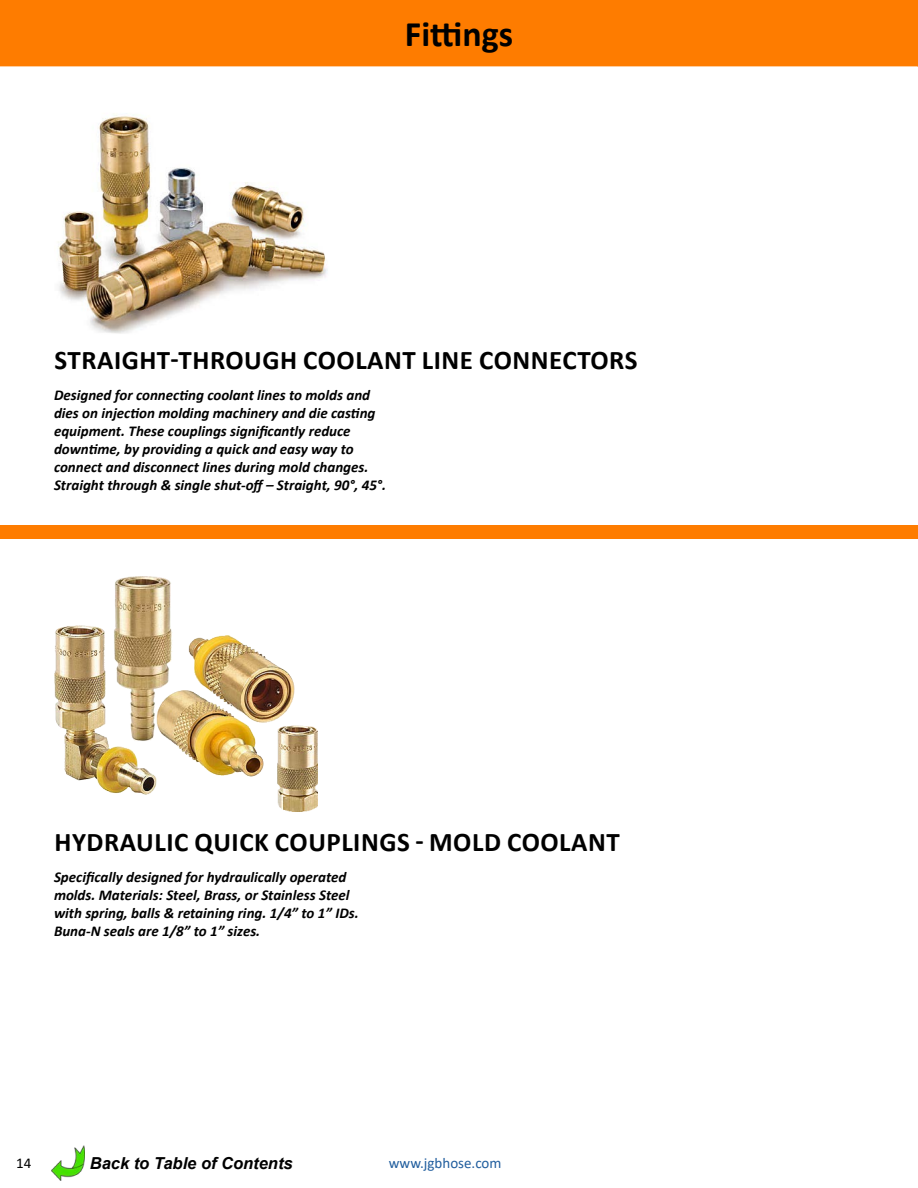
<style>
.page{position:relative;width:918px;height:1188px;background:#fff}
.page>*{position:absolute;margin:0;border:0;box-sizing:border-box;transform-origin:0 0}
.t1{font:700 36px "Calibri";color:#000}
.t2{font:700 27px "Calibri";letter-spacing:.02em;color:#000}
.t3{font:italic 700 16.5px "Arial";color:#000}
.t4{font:italic 700 15px/18px "Calibri";color:#000}
.t5{font:15px "Calibri";color:#215e9e}
.t6{font:15px "Calibri";color:#000}
</style>
<div class="page">
<div style="left:0;top:0;width:918px;height:66px;background:#fe7c00"></div>
<img style="left:54px;top:576px;width:264px;height:235px">
<img style="left:58px;top:115px;width:270px;height:219px">
<div style="left:0;top:525px;width:918px;height:13px;background:#fe7c00"></div>
<img style="left:51px;top:1146px;width:34px;height:34px">
<h1 class="t1" style="left:405px;top:9px;width:110px">Fittings</h1>
<h2 class="t2" style="left:55px;top:341px;width:584px">STRAIGHT-THROUGH COOLANT LINE CONNECTORS</h2>
<p class="t4" style="left:54px;top:385px;width:334px">Designed for connecting coolant lines to molds and dies on injection molding machinery and die casting equipment. These couplings significantly reduce downtime, by providing a quick and easy way to connect and disconnect lines during mold changes.<br>Straight through &amp; single shut-off – Straight, 90°, 45°.</p>
<h2 class="t2" style="left:55px;top:823px;width:567px">HYDRAULIC QUICK COUPLINGS - MOLD COOLANT</h2>
<p class="t4" style="left:54px;top:867px;width:306px">Specifically designed for hydraulically operated molds. Materials: Steel, Brass, or Stainless Steel with spring, balls &amp; retaining ring. 1/4” to 1” IDs.<br>Buna-N seals are 1/8” to 1” sizes.</p>
<p class="t3" style="left:90px;top:1153px;width:204px">Back to Table of Contents</p>
<p class="t6" style="left:16px;top:1152px;width:17px">14</p>
<p class="t5" style="left:389px;top:1152px;width:114px">www.jgbhose.com</p>
</div>
